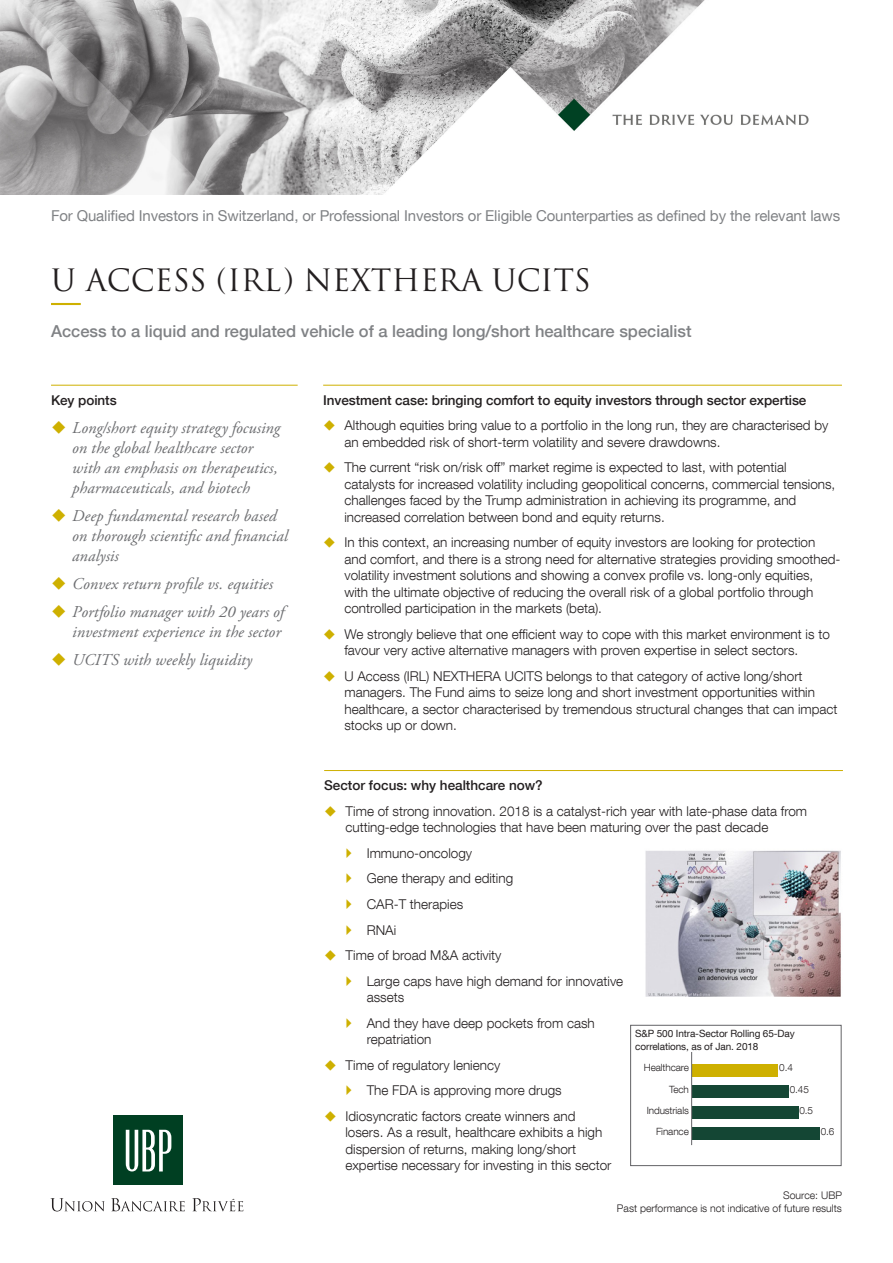
<style>
.page{position:relative;width:893px;height:1263px;background:#fff}
.page>*{position:absolute;margin:0;border:0;box-sizing:border-box;transform-origin:0 0}
.nom_du_fonds{font:30px "Trajan Pro 3";color:#231f20}
.t1{font:italic 16.5px/19.8px "Adobe Garamond Pro";letter-spacing:.005em;color:#6c6d70}
.Texte_Intro{font:500 16.5px "Helvetica Neue LT Com";color:#808285}
.For_qualified_invest{font:15px "Helvetica Neue LT Com";letter-spacing:-.01em;color:#808285}
.Texte_-_Points{font:300 13.5px/16.5px "Helvetica Neue LT Com";color:#231f20}
.Titre_Niv_2{font:500 13.5px "Helvetica Neue LT Com";letter-spacing:-.005em;color:#231f20}
.Sources{font:300 10.5px "Helvetica Neue LT Com";color:#231f20}
.Texte_Tableau{font:10.05px/12.6px "Helvetica Neue LT Com";letter-spacing:-.01em;color:#231f20}
.Texte_Tableau-2{font:300 10.05px "Helvetica Neue LT Com";letter-spacing:-.01em;color:#231f20}
</style>
<div class="page">
<svg style="left:50px;top:1198px;width:55px;height:13px"></svg>
<svg style="left:111px;top:1198px;width:74px;height:13px"></svg>
<svg style="left:192px;top:1198px;width:51px;height:13px"></svg>
<div style="left:113px;top:1116px;width:70px;height:69px;background:#003f22"></div>
<svg style="left:126px;top:1130px;width:45px;height:41px"></svg>
<hr style="left:51px;top:303px;width:30px;height:2px;background:#ceb000">
<hr style="left:323px;top:385px;width:519px;height:1px;background:#ceb000">
<hr style="left:324px;top:770px;width:519px;height:1px;background:#ceb000">
<hr style="left:51px;top:385px;width:247px;height:1px;background:#ceb000">
<img style="left:0;top:0;width:809px;height:195px">
<img style="left:645px;top:850px;width:196px;height:147px">
<div style="left:692px;top:1064px;width:85px;height:13px;background:#ceb000"></div>
<div style="left:692px;top:1085px;width:96px;height:13px;background:#144634"></div>
<div style="left:692px;top:1106px;width:107px;height:13px;background:#144634"></div>
<div style="left:692px;top:1127px;width:128px;height:12px;background:#144634"></div>
<hr style="left:691px;top:1052px;width:1px;height:93px;background:#636366">
<div style="left:630px;top:1025px;width:211px;height:141px;border:1px solid #636366"></div>
<p class="For_qualified_invest" style="left:51px;top:207px;width:791px">For Qualified Investors in Switzerland, or Professional Investors or Eligible Counterparties as defined by the relevant laws</p>
<p class="nom_du_fonds" style="left:51px;top:260px;width:541px">U ACCESS (IRL) NEXTHERA UCITS</p>
<p class="Texte_Intro" style="left:51px;top:321px;width:642px">Access to a liquid and regulated vehicle of a leading long/short healthcare specialist</p>
<p class="Titre_Niv_2" style="left:51px;top:392px;width:67px">Key points</p>
<p class="t1" style="left:72px;top:419px;width:209px">Long/short equity strategy focusing on the global healthcare sector with an emphasis on therapeutics, pharmaceuticals, and biotech</p>
<p class="t1" style="left:72px;top:506px;width:217px">Deep fundamental research based on thorough scientific and financial analysis</p>
<p class="t1" style="left:72px;top:574px;width:202px">Convex return profile vs. equities</p>
<p class="t1" style="left:72px;top:603px;width:213px">Portfolio manager with 20 years of investment experience in the sector</p>
<p class="t1" style="left:72px;top:651px;width:182px">UCITS with weekly liquidity</p>
<p class="Titre_Niv_2" style="left:323px;top:392px;width:485px">Investment case: bringing comfort to equity investors through sector expertise</p>
<p class="Texte_-_Points" style="left:344px;top:417px;width:485px">Although equities bring value to a portfolio in the long run, they are characterised by an embedded risk of short-term volatility and severe drawdowns.</p>
<p class="Texte_-_Points" style="left:344px;top:459px;width:492px">The current “risk on/risk off” market regime is expected to last, with potential catalysts for increased volatility including geopolitical concerns, commercial tensions, challenges faced by the Trump administration in achieving its programme, and increased correlation between bond and equity returns.</p>
<p class="Texte_-_Points" style="left:344px;top:534px;width:498px">In this context, an increasing number of equity investors are looking for protection and comfort, and there is a strong need for alternative strategies providing smoothed&shy;volatility investment solutions and showing a convex profile vs. long-only equities,<br>with the ultimate objective of reducing the overall risk of a global portfolio through controlled participation in the markets (beta).</p>
<p class="Texte_-_Points" style="left:344px;top:625px;width:487px">We strongly believe that one efficient way to cope with this market environment is to favour very active alternative managers with proven expertise in select sectors.</p>
<p class="Texte_-_Points" style="left:344px;top:667px;width:495px">U Access (IRL) NEXTHERA UCITS belongs to that category of active long/short managers. The Fund aims to seize long and short investment opportunities within healthcare, a sector characterised by tremendous structural changes that can impact stocks up or down.</p>
<p class="Titre_Niv_2" style="left:324px;top:777px;width:220px">Sector focus: why healthcare now?</p>
<p class="Texte_-_Points" style="left:345px;top:803px;width:463px">Time of strong innovation. 2018 is a catalyst-rich year with late-phase data from cutting-edge technologies that have been maturing over the past decade</p>
<p class="Texte_-_Points" style="left:367px;top:845px;width:107px">Immuno-oncology</p>
<p class="Texte_-_Points" style="left:367px;top:870px;width:148px">Gene therapy and editing</p>
<p class="Texte_-_Points" style="left:367px;top:896px;width:98px">CAR-T therapies</p>
<p class="Texte_-_Points" style="left:367px;top:921px;width:31px">RNAi</p>
<p class="Texte_-_Points" style="left:345px;top:947px;width:158px">Time of broad M&amp;A activity</p>
<p class="Texte_-_Points" style="left:367px;top:972px;width:258px">Large caps have high demand for innovative assets</p>
<p class="Texte_-_Points" style="left:367px;top:1014px;width:230px">And they have deep pockets from cash repatriation</p>
<p class="Texte_-_Points" style="left:345px;top:1056px;width:156px">Time of regulatory leniency</p>
<p class="Texte_-_Points" style="left:367px;top:1082px;width:197px">The FDA is approving more drugs</p>
<p class="Texte_-_Points" style="left:345px;top:1107px;width:268px">Idiosyncratic factors create winners and losers. As a result, healthcare exhibits a high dispersion of returns, making long/short expertise necessary for investing in this sector</p>
<p class="Texte_Tableau" style="left:635px;top:1027px;width:161px">S&amp;P 500 Intra-Sector Rolling 65-Day correlations, as of Jan. 2018</p>
<p class="Texte_Tableau-2" style="left:644px;top:1062px;width:47px">Healthcare</p>
<p class="Texte_Tableau-2" style="left:779px;top:1062px;width:15px">0.4</p>
<p class="Texte_Tableau-2" style="left:669px;top:1083px;width:21px">Tech</p>
<p class="Texte_Tableau-2" style="left:790px;top:1083px;width:21px">0.45</p>
<p class="Texte_Tableau-2" style="left:647px;top:1104px;width:44px">Industrials</p>
<p class="Texte_Tableau-2" style="left:799px;top:1104px;width:15px">0.5</p>
<p class="Texte_Tableau-2" style="left:656px;top:1125px;width:34px">Finance</p>
<p class="Texte_Tableau-2" style="left:821px;top:1125px;width:15px">0.6</p>
<p class="Sources" style="left:783px;top:1189px;width:60px">Source: UBP</p>
<p class="Sources" style="left:617px;top:1202px;width:227px">Past performance is not indicative of future results</p>
</div>
